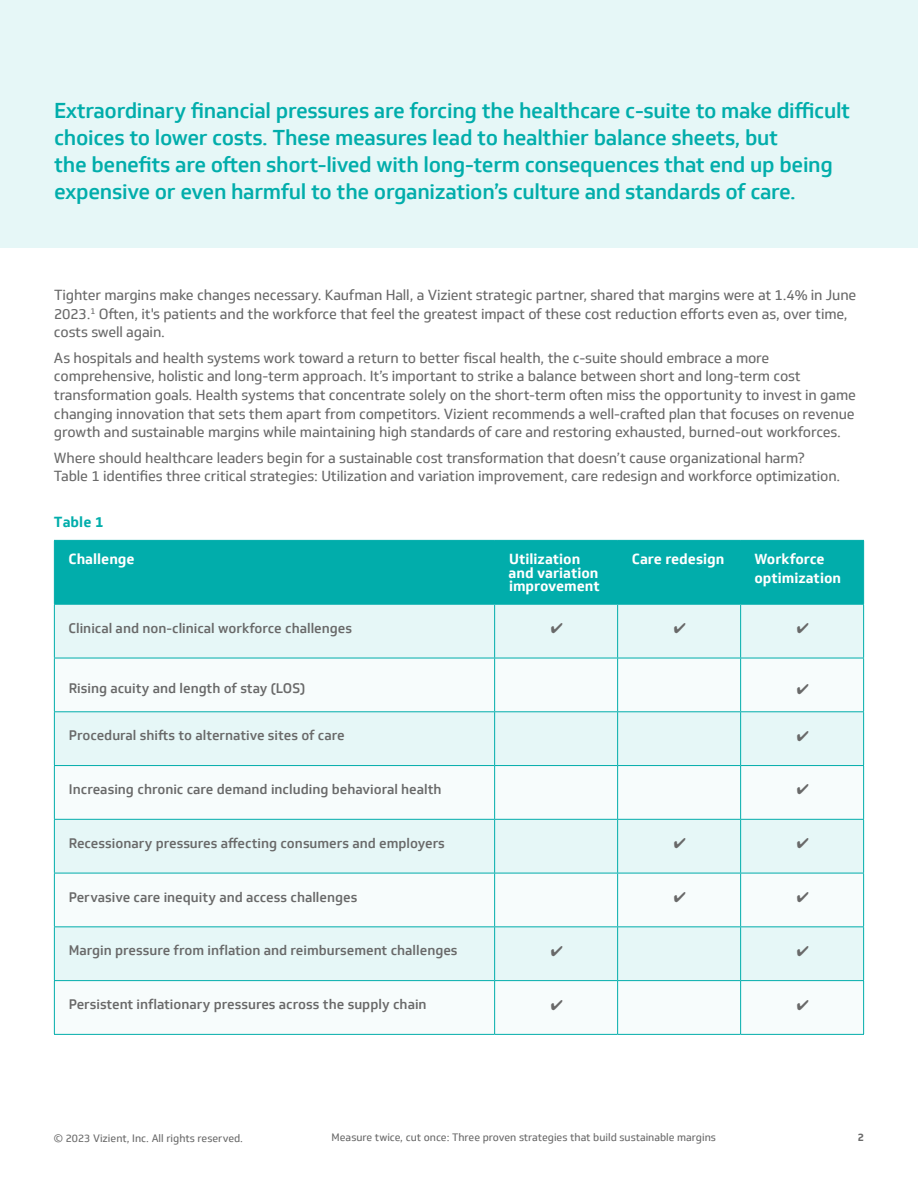
<style>
.page{position:relative;width:918px;height:1188px;background:#fff}
.page>*{position:absolute;margin:0;border:0;box-sizing:border-box;transform-origin:0 0}
.t1{font:500 21px/27.3px "Soleto";letter-spacing:-.015em;color:#01adab}
.t2{font:14.25px/18.5px "Soleto";letter-spacing:-.01em;color:#696969}
.t3{font:700 14.25px/13.5px "Soleto";color:#fff}
.t4{font:700 14.25px "Soleto";color:#01adab}
.t5{font:500 13.5px "Soleto";color:#696969}
.t6{font:10.5px "Soleto";color:#696969}
.t7{font:700 10.5px "Soleto";color:#696969}
</style>
<div class="page">
<div style="left:0;top:0;width:918px;height:247px;background:#e6f7f7"></div>
<div style="left:55px;top:541px;width:808px;height:63px;background:#01adab"></div>
<div style="left:55px;top:605px;width:808px;height:53px;background:#e6f7f7"></div>
<svg style="left:55px;top:659px;width:808px;height:375px"></svg>
<hr style="left:54px;top:540px;width:441px;height:1px;background:#01adab">
<hr style="left:54px;top:541px;width:1px;height:63px;background:#01adab">
<hr style="left:495px;top:540px;width:123px;height:1px;background:#01adab">
<hr style="left:618px;top:540px;width:123px;height:1px;background:#01adab">
<hr style="left:741px;top:540px;width:123px;height:1px;background:#01adab">
<hr style="left:863px;top:541px;width:1px;height:63px;background:#01adab">
<hr style="left:494px;top:541px;width:1px;height:63px;background:#01adab">
<hr style="left:617px;top:541px;width:1px;height:63px;background:#01adab">
<hr style="left:740px;top:541px;width:1px;height:63px;background:#01adab">
<hr style="left:54px;top:604px;width:441px;height:1px;background:#01adab">
<hr style="left:54px;top:605px;width:1px;height:53px;background:#01adab">
<hr style="left:495px;top:604px;width:123px;height:1px;background:#01adab">
<hr style="left:494px;top:605px;width:1px;height:53px;background:#01adab">
<hr style="left:618px;top:604px;width:123px;height:1px;background:#01adab">
<hr style="left:617px;top:605px;width:1px;height:53px;background:#01adab">
<hr style="left:741px;top:604px;width:123px;height:1px;background:#01adab">
<hr style="left:740px;top:605px;width:1px;height:53px;background:#01adab">
<hr style="left:863px;top:605px;width:1px;height:53px;background:#01adab">
<hr style="left:54px;top:658px;width:441px;height:1px;background:#01adab">
<hr style="left:54px;top:658px;width:1px;height:53px;background:#01adab">
<hr style="left:495px;top:658px;width:123px;height:1px;background:#01adab">
<hr style="left:494px;top:658px;width:1px;height:53px;background:#01adab">
<hr style="left:618px;top:658px;width:123px;height:1px;background:#01adab">
<hr style="left:617px;top:658px;width:1px;height:53px;background:#01adab">
<hr style="left:741px;top:658px;width:123px;height:1px;background:#01adab">
<hr style="left:740px;top:658px;width:1px;height:53px;background:#01adab">
<hr style="left:863px;top:658px;width:1px;height:53px;background:#01adab">
<hr style="left:54px;top:711px;width:441px;height:1px;background:#01adab">
<hr style="left:54px;top:712px;width:1px;height:53px;background:#01adab">
<hr style="left:495px;top:711px;width:123px;height:1px;background:#01adab">
<hr style="left:494px;top:712px;width:1px;height:53px;background:#01adab">
<hr style="left:618px;top:711px;width:123px;height:1px;background:#01adab">
<hr style="left:617px;top:712px;width:1px;height:53px;background:#01adab">
<hr style="left:741px;top:711px;width:123px;height:1px;background:#01adab">
<hr style="left:740px;top:712px;width:1px;height:53px;background:#01adab">
<hr style="left:863px;top:712px;width:1px;height:53px;background:#01adab">
<hr style="left:54px;top:765px;width:441px;height:1px;background:#01adab">
<hr style="left:54px;top:766px;width:1px;height:53px;background:#01adab">
<hr style="left:495px;top:765px;width:123px;height:1px;background:#01adab">
<hr style="left:494px;top:766px;width:1px;height:53px;background:#01adab">
<hr style="left:618px;top:765px;width:123px;height:1px;background:#01adab">
<hr style="left:617px;top:766px;width:1px;height:53px;background:#01adab">
<hr style="left:741px;top:765px;width:123px;height:1px;background:#01adab">
<hr style="left:740px;top:766px;width:1px;height:53px;background:#01adab">
<hr style="left:863px;top:766px;width:1px;height:53px;background:#01adab">
<hr style="left:54px;top:819px;width:441px;height:1px;background:#01adab">
<hr style="left:54px;top:820px;width:1px;height:53px;background:#01adab">
<hr style="left:495px;top:819px;width:123px;height:1px;background:#01adab">
<hr style="left:494px;top:820px;width:1px;height:53px;background:#01adab">
<hr style="left:618px;top:819px;width:123px;height:1px;background:#01adab">
<hr style="left:617px;top:820px;width:1px;height:53px;background:#01adab">
<hr style="left:741px;top:819px;width:123px;height:1px;background:#01adab">
<hr style="left:740px;top:820px;width:1px;height:53px;background:#01adab">
<hr style="left:863px;top:820px;width:1px;height:53px;background:#01adab">
<hr style="left:54px;top:873px;width:441px;height:1px;background:#01adab">
<hr style="left:54px;top:873px;width:1px;height:53px;background:#01adab">
<hr style="left:495px;top:873px;width:123px;height:1px;background:#01adab">
<hr style="left:494px;top:873px;width:1px;height:53px;background:#01adab">
<hr style="left:618px;top:873px;width:123px;height:1px;background:#01adab">
<hr style="left:617px;top:873px;width:1px;height:53px;background:#01adab">
<hr style="left:741px;top:873px;width:123px;height:1px;background:#01adab">
<hr style="left:740px;top:873px;width:1px;height:53px;background:#01adab">
<hr style="left:863px;top:873px;width:1px;height:53px;background:#01adab">
<hr style="left:54px;top:926px;width:441px;height:1px;background:#01adab">
<hr style="left:54px;top:927px;width:1px;height:53px;background:#01adab">
<hr style="left:495px;top:926px;width:123px;height:1px;background:#01adab">
<hr style="left:494px;top:927px;width:1px;height:53px;background:#01adab">
<hr style="left:618px;top:926px;width:123px;height:1px;background:#01adab">
<hr style="left:617px;top:927px;width:1px;height:53px;background:#01adab">
<hr style="left:741px;top:926px;width:123px;height:1px;background:#01adab">
<hr style="left:740px;top:927px;width:1px;height:53px;background:#01adab">
<hr style="left:863px;top:927px;width:1px;height:53px;background:#01adab">
<hr style="left:54px;top:980px;width:441px;height:1px;background:#01adab">
<hr style="left:54px;top:981px;width:1px;height:53px;background:#01adab">
<hr style="left:495px;top:980px;width:123px;height:1px;background:#01adab">
<hr style="left:494px;top:981px;width:1px;height:53px;background:#01adab">
<hr style="left:618px;top:980px;width:123px;height:1px;background:#01adab">
<hr style="left:617px;top:981px;width:1px;height:53px;background:#01adab">
<hr style="left:741px;top:980px;width:123px;height:1px;background:#01adab">
<hr style="left:740px;top:981px;width:1px;height:53px;background:#01adab">
<hr style="left:863px;top:981px;width:1px;height:53px;background:#01adab">
<hr style="left:54px;top:1034px;width:441px;height:1px;background:#01adab">
<hr style="left:495px;top:1034px;width:123px;height:1px;background:#01adab">
<hr style="left:618px;top:1034px;width:123px;height:1px;background:#01adab">
<hr style="left:741px;top:1034px;width:123px;height:1px;background:#01adab">
<svg style="left:551px;top:623px;width:11px;height:10px"></svg>
<svg style="left:674px;top:623px;width:11px;height:10px"></svg>
<svg style="left:797px;top:623px;width:11px;height:10px"></svg>
<svg style="left:797px;top:684px;width:11px;height:10px"></svg>
<svg style="left:797px;top:731px;width:11px;height:10px"></svg>
<svg style="left:797px;top:784px;width:11px;height:11px"></svg>
<svg style="left:674px;top:838px;width:11px;height:10px"></svg>
<svg style="left:797px;top:838px;width:11px;height:10px"></svg>
<svg style="left:674px;top:892px;width:11px;height:10px"></svg>
<svg style="left:797px;top:892px;width:11px;height:10px"></svg>
<svg style="left:551px;top:946px;width:11px;height:10px"></svg>
<svg style="left:797px;top:946px;width:11px;height:10px"></svg>
<svg style="left:551px;top:999px;width:11px;height:11px"></svg>
<svg style="left:797px;top:999px;width:11px;height:11px"></svg>
<p class="t1" style="left:54px;top:97px;width:798px">Extraordinary financial pressures are forcing the healthcare c-suite to make difficult choices to lower costs. These measures lead to healthier balance sheets, but<br>the benefits are often short-lived with long-term consequences that end up being expensive or even harmful to the organization’s culture and standards of care.</p>
<p class="t2" style="left:54px;top:286px;width:804px">Tighter margins make changes necessary. Kaufman Hall, a Vizient strategic partner, shared that margins were at 1.4% in June<br>2023.<sup>1</sup> Often, it's patients and the workforce that feel the greatest impact of these cost reduction efforts even as, over time, costs swell again.</p>
<p class="t2" style="left:54px;top:349px;width:803px">As hospitals and health systems work toward a return to better fiscal health, the c-suite should embrace a more comprehensive, holistic and long-term approach. It’s important to strike a balance between short and long-term cost transformation goals. Health systems that concentrate solely on the short-term often miss the opportunity to invest in game changing innovation that sets them apart from competitors. Vizient recommends a well-crafted plan that focuses on revenue growth and sustainable margins while maintaining high standards of care and restoring exhausted, burned-out workforces.</p>
<p class="t2" style="left:54px;top:449px;width:788px">Where should healthcare leaders begin for a sustainable cost transformation that doesn’t cause organizational harm?<br>Table 1 identifies three critical strategies: Utilization and variation improvement, care redesign and workforce optimization.</p>
<p class="t4" style="left:54px;top:513px;width:51px">Table 1</p>
<p class="t3" style="left:69px;top:552px;width:68px">Challenge</p>
<p class="t3" style="left:509px;top:552px;width:93px">Utilization and variation improvement</p>
<p class="t3" style="left:632px;top:552px;width:94px">Care redesign</p>
<p class="t3" style="left:754px;top:550px;width:88px;line-height:18.5px">Workforce optimization</p>
<p class="t5" style="left:69px;top:620px;width:285px">Clinical and non-clinical workforce challenges</p>
<p class="t5" style="left:69px;top:680px;width:238px">Rising acuity and length of stay (LOS)</p>
<p class="t5" style="left:69px;top:727px;width:277px">Procedural shifts to alternative sites of care</p>
<p class="t5" style="left:69px;top:781px;width:374px">Increasing chronic care demand including behavioral health</p>
<p class="t5" style="left:69px;top:835px;width:378px">Recessionary pressures affecting consumers and employers</p>
<p class="t5" style="left:69px;top:888px;width:290px">Pervasive care inequity and access challenges</p>
<p class="t5" style="left:69px;top:942px;width:390px">Margin pressure from inflation and reimbursement challenges</p>
<p class="t5" style="left:69px;top:996px;width:359px">Persistent inflationary pressures across the supply chain</p>
<p class="t6" style="left:54px;top:1132px;width:191px">© 2023 Vizient, Inc. All rights reserved.</p>
<p class="t6" style="left:332px;top:1131px;width:386px">Measure twice, cut once: Three proven strategies that build sustainable margins</p>
<p class="t7" style="left:858px;top:1131px;width:8px">2</p>
</div>
